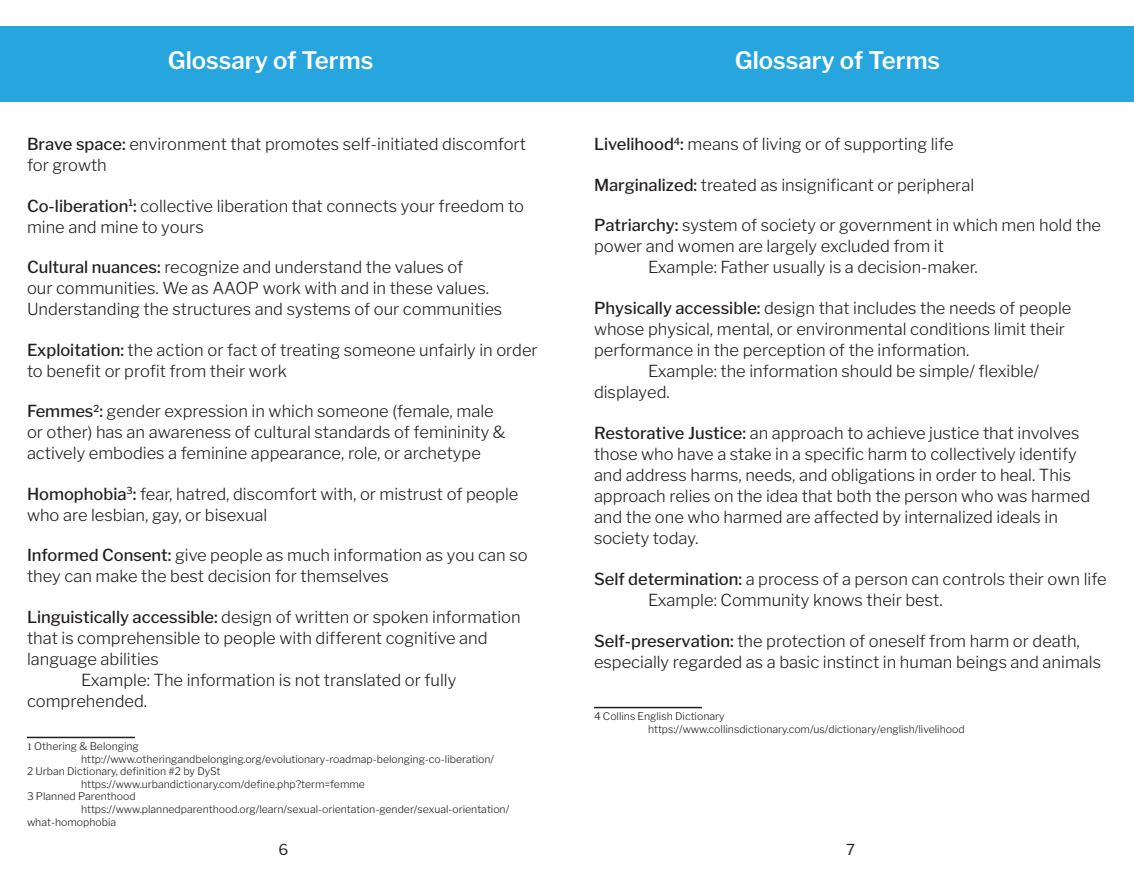
<style>
.page{position:relative;width:1134px;height:891px;background:#fff}
.page>*{position:absolute;margin:0;border:0;box-sizing:border-box;transform-origin:0 0}
.t1{font:600 24px "Libre Franklin";color:#fff}
.t2{font:300 16.5px/21px "Libre Franklin";color:#231f20}
.t3{font:15px "Libre Franklin";color:#231f20}
.t4{font:300 10.5px/12.6px "Libre Franklin";color:#231f20}
.s1{font-weight:500}
.s2{font-family:"Minion Pro";font-weight:400}
</style>
<div class="page">
<div style="left:0;top:26px;width:1134px;height:76px;background:#26a5de"></div>
<hr style="left:27px;top:737px;width:108px;height:1px;background:#231f20">
<hr style="left:594px;top:707px;width:108px;height:1px;background:#231f20">
<p class="t1" style="left:168px;top:46px;width:207px">Glossary of Terms</p>
<p class="t1" style="left:735px;top:46px;width:207px">Glossary of Terms</p>
<p class="t2" style="left:27px;top:134px;width:500px"><span class="s1">Brave space:</span> environment that promotes self-initiated discomfort for growth</p>
<p class="t2" style="left:27px;top:195px;width:498px"><span class="s1">Co-liberation</span><sup>1</sup><span class="s1">:</span> collective liberation that connects your freedom to mine and mine to yours</p>
<p class="t2" style="left:27px;top:257px;width:477px"><span class="s1">Cultural nuances:</span> recognize and understand the values of<br>our communities. We as AAOP work with and in these values.<br>Understanding the structures and systems of our communities</p>
<p class="t2" style="left:27px;top:339px;width:512px"><span class="s1">Exploitation:</span> the action or fact of treating someone unfairly in order to benefit or profit from their work</p>
<p class="t2" style="left:27px;top:401px;width:480px"><span class="s1">Femmes</span><sup>2</sup><span class="s1">:</span> gender expression in which someone (female, male or other) has an awareness of cultural standards of femininity &amp; actively embodies a feminine appearance, role, or archetype</p>
<p class="t2" style="left:27px;top:483px;width:493px"><span class="s1">Homophobia</span><sup>3</sup><span class="s1">:</span> fear, hatred, discomfort with, or mistrust of people who are lesbian, gay, or bisexual</p>
<p class="t2" style="left:27px;top:545px;width:502px"><span class="s1">Informed Consent:</span> give people as much information as you can so they can make the best decision for themselves</p>
<p class="t2" style="left:27px;top:606px;width:495px"><span class="s1">Linguistically accessible:</span> design of written or spoken information that is comprehensible to people with different cognitive and language abilities</p>
<p class="t2" style="left:27px;top:669px;width:431px;text-indent:54px">Example: The information is not translated or fully comprehended.</p>
<p class="t4" style="left:81px;top:740px;width:415px;text-indent:-54px"><span class="s2">1</span> Othering &amp; Belonging http://www.otheringandbelonging.org/evolutionary-roadmap-belonging-co-liberation/</p>
<p class="t4" style="left:81px;top:765px;width:286px;text-indent:-54px">2 Urban Dictionary, definition #2 by DySt https://www.urbandictionary.com/define.php?term=femme</p>
<p class="t4" style="left:27px;top:790px;width:110px">3 Planned Parenthood</p>
<p class="t4" style="left:81px;top:803px;width:430px">https://www.plannedparenthood.org/learn/sexual-orientation-gender/sexual-orientation/</p>
<p class="t4" style="left:27px;top:816px;width:91px">what-homophobia</p>
<p class="t2" style="left:594px;top:134px;width:361px"><span class="s1">Livelihood</span><sup>4</sup><span class="s1">:</span> means of living or of supporting life</p>
<p class="t2" style="left:594px;top:174px;width:382px"><span class="s1">Marginalized:</span> treated as insignificant or peripheral</p>
<p class="t2" style="left:594px;top:215px;width:509px"><span class="s1">Patriarchy:</span> system of society or government in which men hold the power and women are largely excluded from it</p>
<p class="t2" style="left:648px;top:257px;width:331px">Example: Father usually is a decision-maker.</p>
<p class="t2" style="left:594px;top:298px;width:479px"><span class="s1">Physically accessible:</span> design that includes the needs of people whose physical, mental, or environmental conditions limit their performance in the perception of the information.</p>
<p class="t2" style="left:594px;top:361px;width:447px;text-indent:54px">Example: the information should be simple/ flexible/ displayed.</p>
<p class="t2" style="left:594px;top:423px;width:498px"><span class="s1">Restorative Justice:</span> an approach to achieve justice that involves those who have a stake in a specific harm to collectively identify and address harms, needs, and obligations in order to heal. This approach relies on the idea that both the person who was harmed and the one who harmed are affected by internalized ideals in society today.</p>
<p class="t2" style="left:594px;top:568px;width:514px"><span class="s1">Self determination:</span> a process of a person can controls their own life</p>
<p class="t2" style="left:648px;top:589px;width:296px">Example: Community knows their best.</p>
<p class="t2" style="left:594px;top:630px;width:509px"><span class="s1">Self-preservation:</span> the protection of oneself from harm or death, especially regarded as a basic instinct in human beings and animals</p>
<p class="t4" style="left:648px;top:710px;width:318px;text-indent:-54px">4 Collins English Dictionary https://www.collinsdictionary.com/us/dictionary/english/livelihood</p>
<p class="t3" style="left:279px;top:840px;width:11px">6</p>
<p class="t3" style="left:846px;top:840px;width:10px">7</p>
</div>
